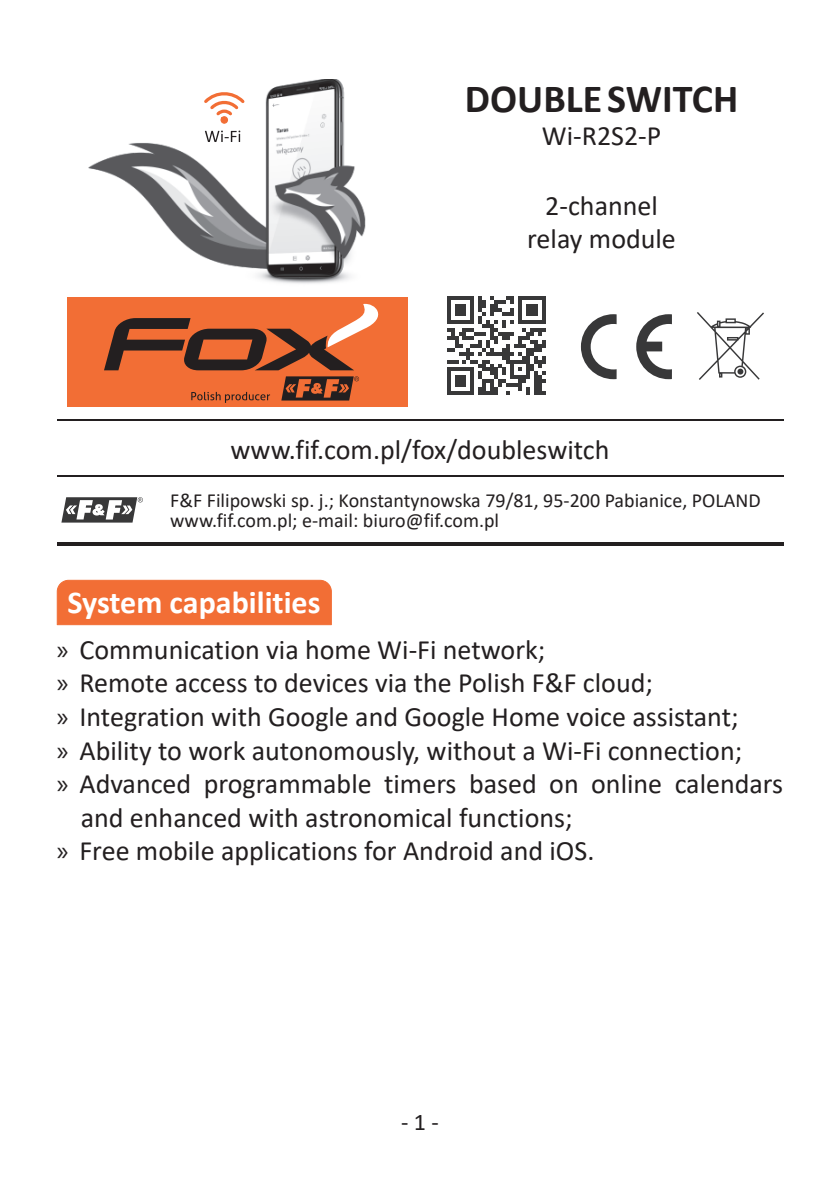
<style>
.page{position:relative;width:840px;height:1191px;background:#fff}
.page>*{position:absolute;margin:0;border:0;box-sizing:border-box;transform-origin:0 0}
.t1{font:700 40px "Calibri";color:#231f20}
.t2{font:700 32px "Calibri";color:#fff}
.t3{font:28px/33.6px "Calibri";color:#231f20;text-align:center}
.t4{font:24px "Calibri";color:#231f20}
.t5{font:20px/20px "Calibri";color:#231f20}
.s1{font-family:"Myriad Pro"}
</style>
<div class="page">
<hr style="left:420px;top:419px;width:362px;height:1px;background:#231f20">
<svg style="left:147px;top:476px;width:23px;height:1px"></svg>
<hr style="left:170px;top:476px;width:250px;height:1px;background:#231f20">
<hr style="left:420px;top:476px;width:362px;height:1px;background:#231f20">
<hr style="left:57px;top:543px;width:90px;height:3px;background:#231f20">
<hr style="left:147px;top:543px;width:23px;height:3px;background:#231f20">
<hr style="left:170px;top:543px;width:250px;height:3px;background:#231f20">
<hr style="left:420px;top:543px;width:362px;height:3px;background:#231f20">
<hr style="left:57px;top:419px;width:90px;height:1px;background:#231f20">
<svg style="left:147px;top:419px;width:23px;height:1px"></svg>
<hr style="left:170px;top:419px;width:250px;height:1px;background:#231f20">
<hr style="left:57px;top:476px;width:90px;height:1px;background:#231f20">
<img style="left:88px;top:79px;width:278px;height:205px">
<svg style="left:205px;top:131px;width:35px;height:11px"></svg>
<svg style="left:201px;top:91px;width:46px;height:33px"></svg>
<div style="left:68px;top:298px;width:340px;height:109px;background:#f26e35"></div>
<svg style="left:104px;top:303px;width:275px;height:67px"></svg>
<svg style="left:281px;top:376px;width:78px;height:24px"></svg>
<svg style="left:191px;top:392px;width:79px;height:11px"></svg>
<svg style="left:447px;top:296px;width:98px;height:99px"></svg>
<svg style="left:697px;top:312px;width:66px;height:68px"></svg>
<svg style="left:580px;top:314px;width:91px;height:65px"></svg>
<svg style="left:61px;top:497px;width:82px;height:25px"></svg>
<div style="left:57px;top:580px;width:274px;height:45px;background:#f26e35"></div>
<h1 class="t1" style="left:464px;top:70px;width:275px">DOUBLE SWITCH</h1>
<p class="t3" style="left:541px;top:118px;width:121px">Wi-R2S2-P</p>
<p class="t3" style="left:527px;top:188px;width:150px">2-channel relay module</p>
<p class="t3" style="left:230px;top:432px;width:380px">www.fif.com.pl/fox/doubleswitch</p>
<p class="t5" style="left:170px;top:490px;width:591px">F&amp;F Filipowski sp. j.; Konstantynowska 79/81, 95-200 Pabianice, POLAND www.fif.com.pl; e-mail: biuro@fif.com.pl</p>
<p class="t2" style="left:67px;top:579px;width:254px">System capabilities</p>
<p class="t3" style="left:57px;top:632px;width:490px"><span class="s1">»</span> Communication via home Wi-Fi network;</p>
<p class="t3" style="left:57px;top:665px;width:597px"><span class="s1">»</span> Remote access to devices via the Polish F&amp;F cloud;</p>
<p class="t3" style="left:57px;top:699px;width:683px"><span class="s1">»</span> Integration with Google and Google Home voice assistant;</p>
<p class="t3" style="left:57px;top:733px;width:686px"><span class="s1">»</span> Ability to work autonomously, without a Wi-Fi connection;</p>
<p class="t3" style="left:57px;top:766px;width:727px"><span class="s1">»</span> Advanced programmable timers based on online calendars</p>
<p class="t3" style="left:81px;top:800px;width:493px">and enhanced with astronomical functions;</p>
<p class="t3" style="left:57px;top:833px;width:539px"><span class="s1">»</span> Free mobile applications for Android and iOS.</p>
<p class="t4" style="left:401px;top:1105px;width:39px">- 1 -</p>
</div>
